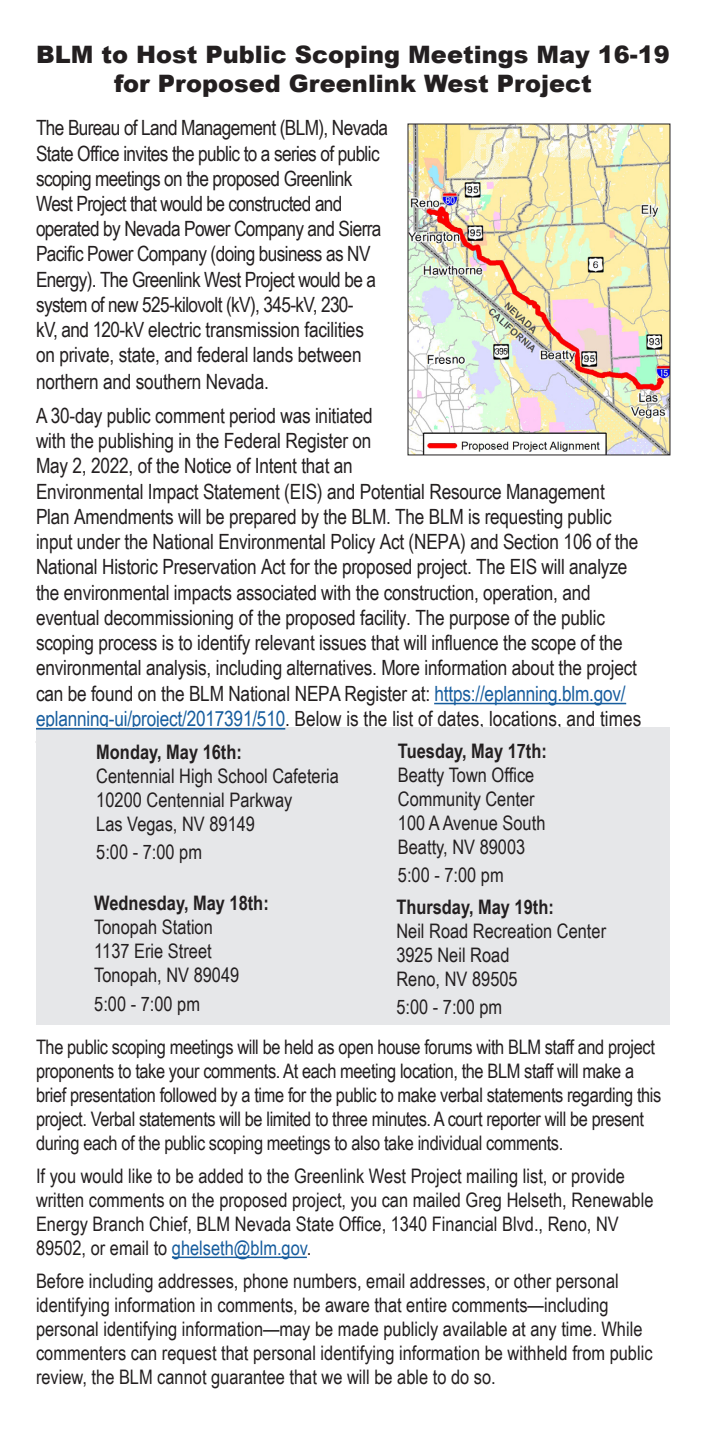
<style>
.page{position:relative;width:706px;height:1440px;background:#fff}
.page>*{position:absolute;margin:0;border:0;box-sizing:border-box;transform-origin:0 0}
.t1{font:900 24px/28.8px "Arial";color:#231f20;text-align:center}
.Body_Text{font:21px/25.2px "Arial Narrow";letter-spacing:-.01em;color:#231f20}
.Body_Text-2{font:21px/25.4px "Arial Narrow";letter-spacing:-.03em;color:#231f20}
.Body_Text-3{font:20px/24px "Arial Narrow";color:#231f20}
.Body_Text-4{font:20px/24px "Arial Narrow";letter-spacing:-.02em;color:#231f20}
.t2{font:700 20px "Arial Narrow";color:#231f20}
.s1{color:#175d9e}
</style>
<div class="page">
<img style="left:410px;top:126px;width:258px;height:327px">
<hr style="left:172px;top:1257px;width:135px;height:1px;background:#175d9e">
<div style="left:36px;top:727px;width:634px;height:297px;background:#e6e7e9"></div>
<hr style="left:36px;top:728px;width:249px;height:1px;background:#175d9e">
<hr style="left:434px;top:703px;width:192px;height:1px;background:#175d9e">
<p class="t1" style="left:36px;top:40px;width:635px">BLM to Host Public Scoping Meetings May 16-19 for Proposed Greenlink West Project</p>
<p class="Body_Text-2" style="left:36px;top:114px;width:354px">The Bureau of Land Management (BLM), Nevada State Office invites the public to a series of public scoping meetings on the proposed Greenlink West Project that would be constructed and operated by Nevada Power Company and Sierra Pacific Power Company (doing business as NV Energy). The Greenlink West Project would be a system of new 525-kilovolt (kV), 345-kV, 230-<br>kV, and 120-kV electric transmission facilities<br>on private, state, and federal lands between northern and southern Nevada.</p>
<p class="Body_Text" style="left:36px;top:402px;width:606px">A 30-day public comment period was initiated<br>with the publishing in the Federal Register on<br>May 2, 2022, of the Notice of Intent that an<br>Environmental Impact Statement (EIS) and Potential Resource Management Plan Amendments will be prepared by the BLM. The BLM is requesting public input under the National Environmental Policy Act (NEPA) and Section 106 of the National Historic Preservation Act for the proposed project. The EIS will analyze the environmental impacts associated with the construction, operation, and eventual decommissioning of the proposed facility. The purpose of the public scoping process is to identify relevant issues that will influence the scope of the environmental analysis, including alternatives. More information about the project can be found on the BLM National NEPA Register at: <span class="s1">https://eplanning.blm.gov/ eplanning-ui/project/2017391/510</span>. Below is the list of dates, locations, and times</p>
<p class="t2" style="left:96px;top:737px;width:147px">Monday, May 16th:</p>
<p class="Body_Text-3" style="left:96px;top:763px;width:244px">Centennial High School Cafeteria</p>
<p class="Body_Text-3" style="left:96px;top:787px;width:197px">10200 Centennial Parkway</p>
<p class="Body_Text-3" style="left:96px;top:811px;width:160px">Las Vegas, NV 89149</p>
<p class="Body_Text-3" style="left:96px;top:840px;width:107px">5:00 - 7:00 pm</p>
<p class="t2" style="left:94px;top:888px;width:176px">Wednesday, May 18th:</p>
<p class="Body_Text-3" style="left:94px;top:914px;width:120px">Tonopah Station</p>
<p class="Body_Text-3" style="left:94px;top:938px;width:119px">1137 Erie Street</p>
<p class="Body_Text-3" style="left:94px;top:962px;width:146px">Tonopah, NV 89049</p>
<p class="Body_Text-3" style="left:94px;top:991px;width:107px">5:00 - 7:00 pm</p>
<p class="t2" style="left:398px;top:735px;width:150px">Tuesday, May 17th:</p>
<p class="Body_Text-3" style="left:398px;top:762px;width:138px">Beatty Town Office<br>Community Center</p>
<p class="Body_Text-3" style="left:398px;top:810px;width:149px">100 A Avenue South</p>
<p class="Body_Text-3" style="left:398px;top:834px;width:129px">Beatty, NV 89003</p>
<p class="Body_Text-3" style="left:398px;top:863px;width:107px">5:00 - 7:00 pm</p>
<p class="t2" style="left:396px;top:892px;width:159px">Thursday, May 19th:</p>
<p class="Body_Text-3" style="left:396px;top:918px;width:211px">Neil Road Recreation Center</p>
<p class="Body_Text-3" style="left:396px;top:942px;width:115px">3925 Neil Road</p>
<p class="Body_Text-3" style="left:396px;top:966px;width:123px">Reno, NV 89505</p>
<p class="Body_Text-3" style="left:396px;top:995px;width:107px">5:00 - 7:00 pm</p>
<p class="Body_Text-4" style="left:36px;top:1034px;width:627px">The public scoping meetings will be held as open house forums with BLM staff and project proponents to take your comments. At each meeting location, the BLM staff will make a brief presentation followed by a time for the public to make verbal statements regarding this project. Verbal statements will be limited to three minutes. A court reporter will be present during each of the public scoping meetings to also take individual comments.</p>
<p class="Body_Text-3" style="left:36px;top:1163px;width:619px">If you would like to be added to the Greenlink West Project mailing list, or provide written comments on the proposed project, you can mailed Greg Helseth, Renewable Energy Branch Chief, BLM Nevada State Office, 1340 Financial Blvd., Reno, NV 89502, or email to <span class="s1">ghelseth@blm.gov</span>.</p>
<p class="Body_Text-3" style="left:36px;top:1268px;width:618px">Before including addresses, phone numbers, email addresses, or other personal identifying information in comments, be aware that entire comments—including personal identifying information—may be made publicly available at any time. While commenters can request that personal identifying information be withheld from public review, the BLM cannot guarantee that we will be able to do so.</p>
</div>
